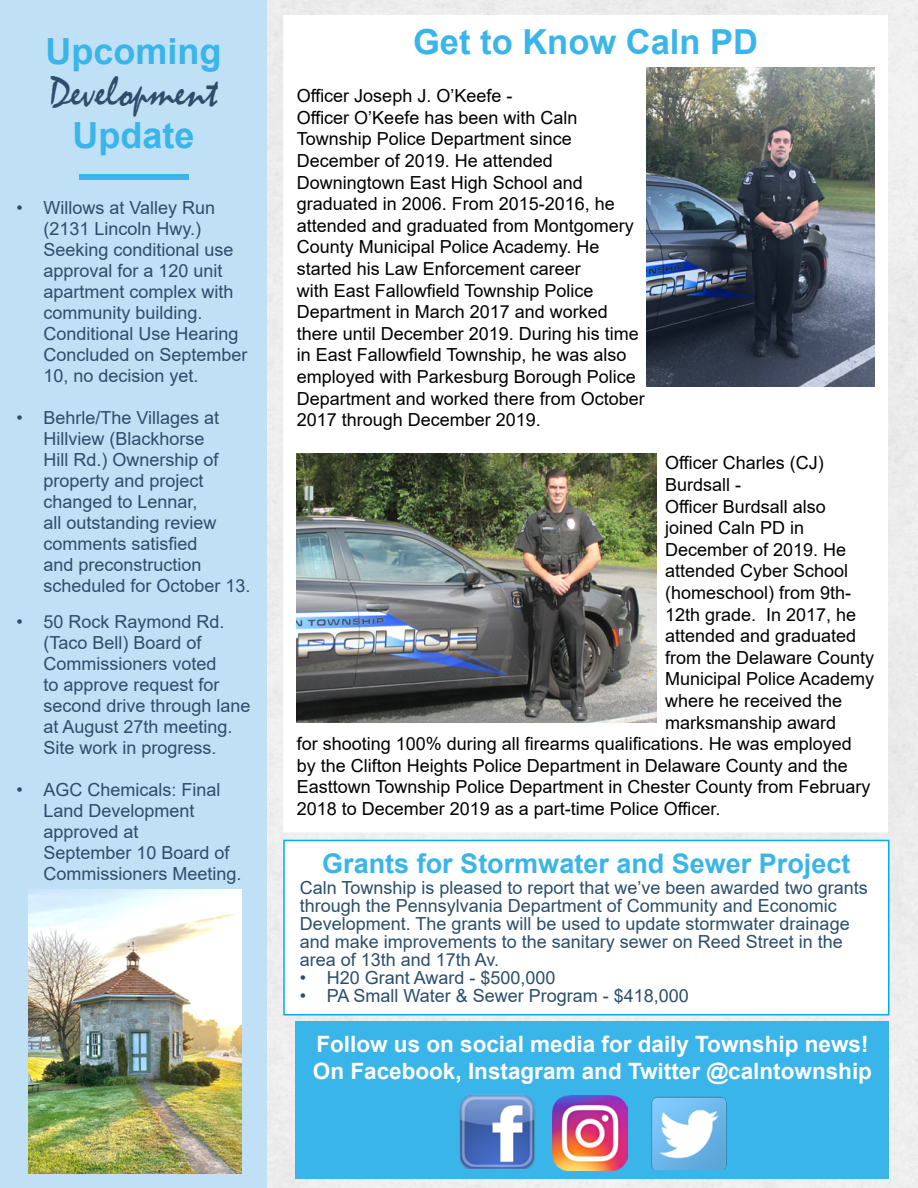
<style>
.page{position:relative;width:918px;height:1188px;background:#fff}
.page>*{position:absolute;margin:0;border:0;box-sizing:border-box;transform-origin:0 0}
.t1{font:43.5px "Mistral";color:#2c4e6a}
.t2{font:700 36px "Arial";color:#3ab5e9}
.t3{font:700 34.5px "Arial";color:#3ab5e9}
.t4{font:700 27px "Arial";color:#3ab5e9}
.t5{font:700 22.5px/27px "Arial";color:#fff}
.t6{font:18px/21.6px "Arial";color:#000}
.t7{font:18px/21px "Arial";color:#2c4e6a}
</style>
<div class="page">
<img style="left:267px;top:0;width:651px;height:1188px">
<div style="left:0;top:0;width:267px;height:1188px;background:#c0e0f6"></div>
<div style="left:296px;top:1022px;width:594px;height:157px;background:#3ab5e9"></div>
<img style="left:651px;top:1096px;width:76px;height:74px">
<img style="left:553px;top:1096px;width:74px;height:74px">
<img style="left:459px;top:1094px;width:76px;height:74px">
<div style="left:80px;top:174px;width:109px;height:5px;background:#3ab5e9"></div>
<div style="left:284px;top:16px;width:603px;height:816px;background:#fff"></div>
<img style="left:646px;top:68px;width:228px;height:319px">
<img style="left:297px;top:453px;width:359px;height:270px">
<div style="left:284px;top:840px;width:605px;height:175px;background:#fff"></div>
<div style="left:283px;top:840px;width:607px;height:176px;border:2px solid #00aeef"></div>
<img style="left:28px;top:890px;width:214px;height:284px">
<h2 class="t2" style="left:46px;top:26px;width:178px">Upcoming</h2>
<h1 class="t1" style="left:49px;top:66px;width:170px">Development</h1>
<h2 class="t2" style="left:72px;top:110px;width:124px">Update</h2>
<p class="t7" style="left:44px;top:197px;width:206px;text-indent:-27px">• Willows at Valley Run (2131 Lincoln Hwy.)<br>Seeking conditional use approval for a 120 unit apartment complex with community building.<br>Conditional Use Hearing<br>Concluded on September<br>10, no decision yet.</p>
<p class="t7" style="left:44px;top:407px;width:208px;text-indent:-27px">• Behrle/The Villages at<br>Hillview (Blackhorse<br>Hill Rd.) Ownership of property and project changed to Lennar,<br>all outstanding review comments satisfied<br>and preconstruction scheduled for October 13.</p>
<p class="t7" style="left:44px;top:611px;width:208px;text-indent:-27px">• 50 Rock Raymond Rd. (Taco Bell) Board of<br>Commissioners voted<br>to approve request for second drive through lane at August 27th meeting.<br>Site work in progress.</p>
<p class="t7" style="left:44px;top:779px;width:200px;text-indent:-27px">• AGC Chemicals: Final<br>Land Development approved at<br>September 10 Board of<br>Commissioners Meeting.</p>
<h3 class="t3" style="left:413px;top:17px;width:347px">Get to Know Caln PD</h3>
<p class="t6" style="left:297px;top:85px;width:350px">Officer Joseph J. O’Keefe -<br>Officer O’Keefe has been with Caln Township Police Department since December of 2019. He attended Downingtown East High School and graduated in 2006. From 2015-2016, he attended and graduated from Montgomery County Municipal Police Academy. He started his Law Enforcement career<br>with East Fallowfield Township Police Department in March 2017 and worked there until December 2019. During his time in East Fallowfield Township, he was also employed with Parkesburg Borough Police Department and worked there from October 2017 through December 2019.</p>
<p class="t6" style="left:665px;top:452px;width:160px">Officer Charles (CJ)</p>
<p class="t6" style="left:665px;top:474px;width:78px">Burdsall -</p>
<p class="t6" style="left:665px;top:495px;width:162px">Officer Burdsall also</p>
<p class="t6" style="left:665px;top:517px;width:141px">joined Caln PD in</p>
<p class="t6" style="left:665px;top:539px;width:183px">December of 2019. He</p>
<p class="t6" style="left:665px;top:560px;width:185px">attended Cyber School</p>
<p class="t6" style="left:665px;top:582px;width:188px">(homeschool) from 9th-</p>
<p class="t6" style="left:665px;top:603px;width:193px">12th grade. In 2017, he</p>
<p class="t6" style="left:665px;top:625px;width:193px">attended and graduated</p>
<p class="t6" style="left:665px;top:647px;width:211px">from the Delaware County</p>
<p class="t6" style="left:665px;top:668px;width:211px">Municipal Police Academy</p>
<p class="t6" style="left:665px;top:690px;width:179px">where he received the</p>
<p class="t6" style="left:665px;top:711px;width:173px">marksmanship award</p>
<p class="t6" style="left:297px;top:733px;width:557px">for shooting 100% during all firearms qualifications. He was employed</p>
<p class="t6" style="left:297px;top:755px;width:553px">by the Clifton Heights Police Department in Delaware County and the</p>
<p class="t6" style="left:297px;top:776px;width:575px">Easttown Township Police Department in Chester County from February</p>
<p class="t6" style="left:297px;top:798px;width:425px">2018 to December 2019 as a part-time Police Officer.</p>
<h3 class="t4" style="left:322px;top:844px;width:530px">Grants for Stormwater and Sewer Project</h3>
<p class="t7" style="left:300px;top:878px;width:569px;line-height:18px">Caln Township is pleased to report that we’ve been awarded two grants through the Pennsylvania Department of Community and Economic Development. The grants will be used to update stormwater drainage and make improvements to the sanitary sewer on Reed Street in the area of 13th and 17th Av.</p>
<p class="t7" style="left:300px;top:967px;width:257px">• H20 Grant Award - $500,000</p>
<p class="t7" style="left:300px;top:985px;width:391px">• PA Small Water &amp; Sewer Program - $418,000</p>
<p class="t5" style="left:313px;top:1031px;width:561px">Follow us on social media for daily Township news!<br>On Facebook, Instagram and Twitter @calntownship</p>
</div>
